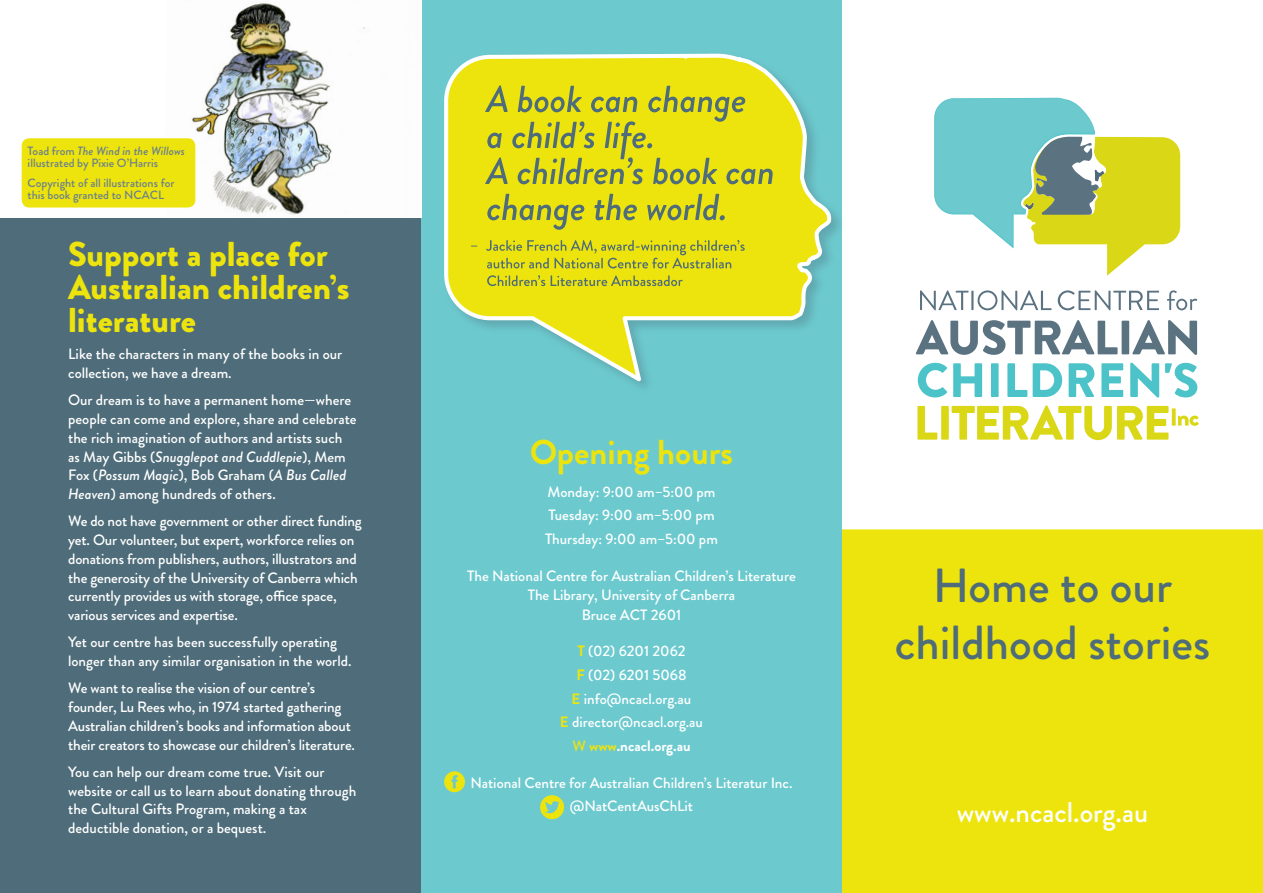
<style>
.page{position:relative;width:1263px;height:893px;background:#fff}
.page>*{position:absolute;margin:0;border:0;box-sizing:border-box;transform-origin:0 0}
.t1{font:500 47.85px/56.4px "Brandon Grotesque";color:#4e6c79;text-align:center}
.t2{font:900 34.5px/33px "Brandon Grotesque";color:#ede40d}
.t3{font:700 34.5px "Brandon Grotesque";color:#ede40d}
.t4{font:500 28.5px "Brandon Grotesque";color:#fff}
.Body_2{font:500 15px/18.8px "Brandon Grotesque";color:#fff}
.Body{font:500 15px "Brandon Grotesque";color:#fff}
.t5{font:700 15px "Brandon Grotesque";color:#fff}
.Body-2{font:500 12px/12px "Brandon Grotesque";color:#6b808c}
.s1{font-style:italic}
.s2{font-weight:700;color:#ede40d}
.s3{font-weight:500;color:#ede40d}
.s4{color:#ede40d}
</style>
<div class="page">
<div style="left:842px;top:529px;width:421px;height:364px;background:#ede40d"></div>
<div style="left:418px;top:0;width:424px;height:893px;background:#6ccacf"></div>
<div style="left:442px;top:52px;width:404px;height:343px;background:#4e6c79;opacity:.36"></div>
<svg style="left:442px;top:52px;width:392px;height:335px"></svg>
<div style="left:0;top:0;width:421px;height:893px;background:#4e6c79"></div>
<svg style="left:487px;top:275px;width:196px;height:11px;background:#c2c329"></svg>
<svg style="left:471px;top:240px;width:274px;height:28px;background:#cfcd20"></svg>
<svg style="left:487px;top:194px;width:238px;height:36px;background:#cbca23"></svg>
<svg style="left:485px;top:85px;width:288px;height:99px;background:#cecd21"></svg>
<div style="left:0;top:0;width:421px;height:217px;background:#fff"></div>
<img style="left:192px;top:3px;width:173px;height:212px">
<svg style="left:934px;top:98px;width:246px;height:178px"></svg>
<svg style="left:920px;top:290px;width:131px;height:20px"></svg>
<svg style="left:1058px;top:290px;width:101px;height:20px"></svg>
<svg style="left:1167px;top:290px;width:30px;height:20px"></svg>
<svg style="left:916px;top:320px;width:201px;height:35px"></svg>
<div style="left:1121px;top:321px;width:8px;height:33px;background:#5b7281"></div>
<svg style="left:1132px;top:320px;width:65px;height:35px"></svg>
<svg style="left:918px;top:363px;width:29px;height:34px"></svg>
<svg style="left:953px;top:363px;width:29px;height:34px"></svg>
<div style="left:991px;top:363px;width:7px;height:34px;background:#4cc3c8"></div>
<svg style="left:1007px;top:363px;width:20px;height:34px"></svg>
<svg style="left:1033px;top:363px;width:29px;height:34px"></svg>
<svg style="left:1069px;top:363px;width:25px;height:34px"></svg>
<svg style="left:1101px;top:363px;width:22px;height:34px"></svg>
<svg style="left:1130px;top:363px;width:29px;height:34px"></svg>
<svg style="left:1165px;top:363px;width:32px;height:34px"></svg>
<svg style="left:917px;top:406px;width:20px;height:34px"></svg>
<div style="left:941px;top:406px;width:8px;height:34px;background:#dad716"></div>
<svg style="left:951px;top:405px;width:217px;height:35px"></svg>
<svg style="left:1172px;top:408px;width:4px;height:18px"></svg>
<svg style="left:1178px;top:416px;width:21px;height:10px"></svg>
<svg style="left:540px;top:795px;width:24px;height:24px"></svg>
<svg style="left:444px;top:771px;width:21px;height:21px"></svg>
<div style="left:21px;top:137px;width:175px;height:71px;background:#ede40d;border-radius:9px"></div>
<div style="left:20px;top:137px;width:177px;height:72px;border:2px solid #fff;border-radius:9px"></div>
<p class="Body-2" style="left:28px;top:145px;width:159px">Toad from <span class="s1">The Wind in the Willows </span>illustrated by Pixie O’Harris</p>
<p class="Body-2" style="left:28px;top:177px;width:148px">Copyright of all illustrations for this book granted to NCACL</p>
<h1 class="t2" style="left:68px;top:238px;width:283px">Support a place for<br>Australian children’s literature</h1>
<p class="Body_2" style="left:68px;top:345px;width:276px">Like the characters in many of the books in our collection, we have a dream.</p>
<p class="Body_2" style="left:68px;top:391px;width:290px">Our dream is to have a permanent home—where people can come and explore, share and celebrate the rich imagination of authors and artists such as May Gibbs (<span class="s1">Snugglepot and Cuddlepie</span>), Mem Fox (<span class="s1">Possum Magic</span>), Bob Graham (<span class="s1">A Bus Called Heaven</span>) among hundreds of others.</p>
<p class="Body_2" style="left:68px;top:512px;width:295px">We do not have government or other direct funding yet. Our volunteer, but expert, workforce relies on donations from publishers, authors, illustrators and the generosity of the University of Canberra which currently provides us with storage, office space, various services and expertise.</p>
<p class="Body_2" style="left:68px;top:633px;width:285px">Yet our centre has been successfully operating longer than any similar organisation in the world.</p>
<p class="Body_2" style="left:68px;top:679px;width:288px">We want to realise the vision of our centre’s founder, Lu Rees who, in 1974 started gathering Australian children’s books and information about their creators to showcase our children’s literature.</p>
<p class="Body_2" style="left:68px;top:763px;width:290px">You can help our dream come true. Visit our website or call us to learn about donating through the Cultural Gifts Program, making a tax deductible donation, or a bequest.</p>
<h1 class="t3" style="left:530px;top:428px;width:205px">Opening hours</h1>
<p class="Body" style="left:548px;top:481px;width:169px">Monday: 9:00 am–5:00 pm</p>
<p class="Body" style="left:548px;top:505px;width:168px">Tuesday: 9:00 am–5:00 pm</p>
<p class="Body" style="left:545px;top:528px;width:174px">Thursday: 9:00 am–5:00 pm</p>
<p class="Body" style="left:467px;top:565px;width:330px">The National Centre for Australian Children’s Literature</p>
<p class="Body" style="left:528px;top:584px;width:209px">The Library, University of Canberra</p>
<p class="Body" style="left:582px;top:604px;width:101px">Bruce ACT 2601</p>
<p class="Body_2" style="left:577px;top:642px;width:110px"><span class="s2">T</span> (02) 6201 2062</p>
<p class="Body_2" style="left:576px;top:665px;width:112px"><span class="s2">F</span> (02) 6201 5068</p>
<p class="Body_2" style="left:572px;top:689px;width:121px"><span class="s2">E</span> info@ncacl.org.au</p>
<p class="Body_2" style="left:560px;top:713px;width:145px"><span class="s2">E</span> director@ncacl.org.au</p>
<p class="t5" style="left:572px;top:735px;width:120px"><span class="s3">W</span> <span class="s4">www</span>.ncacl.org.au</p>
<p class="Body_2" style="left:470px;top:773px;width:324px">National Centre for Australian Children’s Literatur Inc.</p>
<p class="Body_2" style="left:570px;top:797px;width:125px">@NatCentAusChLit</p>
<h1 class="t1" style="left:895px;top:558px;width:317px">Home to our childhood stories</h1>
<h1 class="t4" style="left:957px;top:793px;width:193px">www.ncacl.org.au</h1>
</div>
